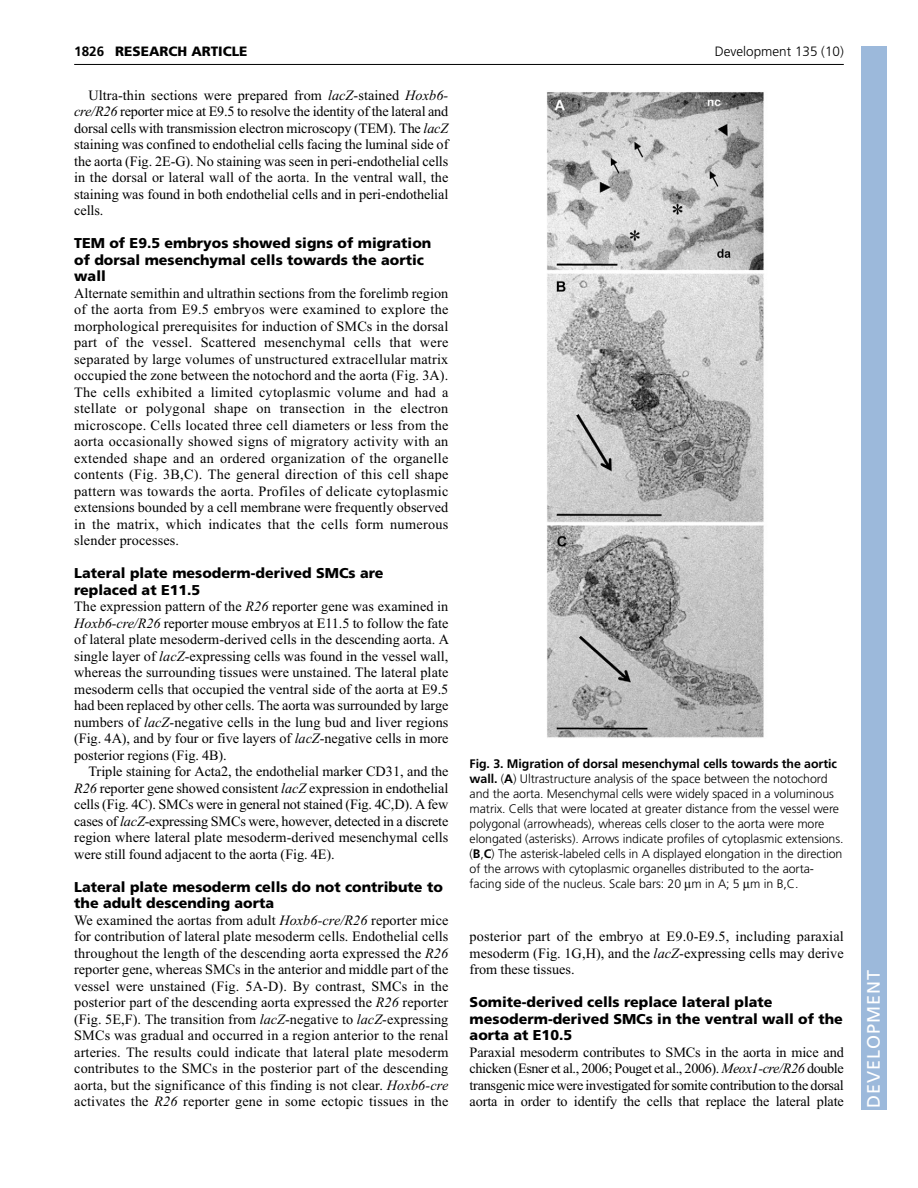
<style>
.page{position:relative;width:918px;height:1188px;background:#fff}
.page>*{position:absolute;margin:0;border:0;box-sizing:border-box;transform-origin:0 0}
.t1{font:18px "Frutiger LT Std";letter-spacing:.055em;color:#fff}
.t2{font:14.25px/16.5px "Times New Roman";letter-spacing:-.005em;color:#000;text-align:justify}
.t3{font:900 14.25px/16.5px "Frutiger LT Std";color:#000}
.t4{font:300 13.5px "Frutiger LT Std";color:#000}
.t5{font:900 13.5px "Frutiger LT Std";color:#000}
.t6{font:700 13.5px "Frutiger LT Std";color:#000}
.t7{font:300 12.3px/15px "Frutiger LT Std";letter-spacing:-.005em;color:#000}
.s1{font-style:italic}
.s2{font-weight:700}
</style>
<div class="page">
<hr style="left:74px;top:64px;width:770px;height:1px;background:#000">
<img style="left:547px;top:92px;width:217px;height:646px">
<div style="left:861px;top:46px;width:25px;height:1064px;background:#9cb9db"></div>
<p class="t5" style="left:115px;top:46px;width:134px">RESEARCH ARTICLE</p>
<p class="t4" style="left:715px;top:46px;width:131px">Development 135 (10)</p>
<p class="t6" style="left:74px;top:46px;width:32px">1826</p>
<p class="t2" style="left:74px;top:88px;width:376px;text-indent:14px">Ultra-thin sections were prepared from <span class="s1">lacZ</span>-stained <span class="s1">Hoxb6- cre/R26</span> reporter mice at E9.5 to resolve the identity of the lateral and dorsal cells with transmission electron microscopy (TEM). The <span class="s1">lacZ </span>staining was confined to endothelial cells facing the luminal side of the aorta (Fig. 2E-G). No staining was seen in peri-endothelial cells in the dorsal or lateral wall of the aorta. In the ventral wall, the staining was found in both endothelial cells and in peri-endothelial cells.</p>
<p class="t3" style="left:74px;top:236px;width:359px">TEM of E9.5 embryos showed signs of migration of dorsal mesenchymal cells towards the aortic wall</p>
<p class="t2" style="left:74px;top:286px;width:376px">Alternate semithin and ultrathin sections from the forelimb region of the aorta from E9.5 embryos were examined to explore the morphological prerequisites for induction of SMCs in the dorsal part of the vessel. Scattered mesenchymal cells that were separated by large volumes of unstructured extracellular matrix occupied the zone between the notochord and the aorta (Fig. 3A).<br>The cells exhibited a limited cytoplasmic volume and had a stellate or polygonal shape on transection in the electron microscope. Cells located three cell diameters or less from the aorta occasionally showed signs of migratory activity with an extended shape and an ordered organization of the organelle contents (Fig. 3B,C). The general direction of this cell shape pattern was towards the aorta. Profiles of delicate cytoplasmic extensions bounded by a cell membrane were frequently observed in the matrix, which indicates that the cells form numerous slender processes.</p>
<p class="t3" style="left:74px;top:566px;width:311px">Lateral plate mesoderm-derived SMCs are replaced at E11.5</p>
<p class="t2" style="left:74px;top:600px;width:377px">The expression pattern of the <span class="s1">R26</span> reporter gene was examined in <span class="s1">Hoxb6-cre/R26</span> reporter mouse embryos at E11.5 to follow the fate of lateral plate mesoderm-derived cells in the descending aorta. A single layer of <span class="s1">lacZ</span>-expressing cells was found in the vessel wall, whereas the surrounding tissues were unstained. The lateral plate mesoderm cells that occupied the ventral side of the aorta at E9.5 had been replaced by other cells. The aorta was surrounded by large numbers of <span class="s1">lacZ</span>-negative cells in the lung bud and liver regions (Fig. 4A), and by four or five layers of <span class="s1">lacZ</span>-negative cells in more posterior regions (Fig. 4B).</p>
<p class="t2" style="left:74px;top:765px;width:376px;text-indent:14px">Triple staining for Acta2, the endothelial marker CD31, and the <span class="s1">R26</span> reporter gene showed consistent <span class="s1">lacZ</span> expression in endothelial cells (Fig. 4C). SMCs were in general not stained (Fig. 4C,D). A few cases of <span class="s1">lacZ</span>-expressing SMCs were, however, detected in a discrete region where lateral plate mesoderm-derived mesenchymal cells were still found adjacent to the aorta (Fig. 4E).</p>
<p class="t3" style="left:74px;top:880px;width:370px">Lateral plate mesoderm cells do not contribute to the adult descending aorta</p>
<p class="t2" style="left:74px;top:913px;width:376px">We examined the aortas from adult <span class="s1">Hoxb6-cre/R26</span> reporter mice for contribution of lateral plate mesoderm cells. Endothelial cells throughout the length of the descending aorta expressed the <span class="s1">R26 </span>reporter gene, whereas SMCs in the anterior and middle part of the vessel were unstained (Fig. 5A-D). By contrast, SMCs in the posterior part of the descending aorta expressed the <span class="s1">R26</span> reporter (Fig. 5E,F). The transition from <span class="s1">lacZ</span>-negative to <span class="s1">lacZ</span>-expressing SMCs was gradual and occurred in a region anterior to the renal arteries. The results could indicate that lateral plate mesoderm contributes to the SMCs in the posterior part of the descending aorta, but the significance of this finding is not clear. <span class="s1">Hoxb6-cre </span>activates the <span class="s1">R26</span> reporter gene in some ectopic tissues in the</p>
<p class="t7" style="left:470px;top:757px;width:376px"><span class="s2">Fig. 3. Migration of dorsal mesenchymal cells towards the aortic wall.</span> (<span class="s2">A</span>) Ultrastructure analysis of the space between the notochord and the aorta. Mesenchymal cells were widely spaced in a voluminous matrix. Cells that were located at greater distance from the vessel were polygonal (arrowheads), whereas cells closer to the aorta were more elongated (asterisks). Arrows indicate profiles of cytoplasmic extensions. (<span class="s2">B</span>,<span class="s2">C</span>) The asterisk-labeled cells in A displayed elongation in the direction of the arrows with cytoplasmic organelles distributed to the aorta&shy;facing side of the nucleus. Scale bars: 20 m in A; 5 m in B,C.</p>
<p class="t2" style="left:470px;top:930px;width:376px">posterior part of the embryo at E9.0-E9.5, including paraxial mesoderm (Fig. 1G,H), and the <span class="s1">lacZ</span>-expressing cells may derive from these tissues.</p>
<p class="t3" style="left:470px;top:995px;width:375px">Somite-derived cells replace lateral plate mesoderm-derived SMCs in the ventral wall of the aorta at E10.5</p>
<p class="t2" style="left:470px;top:1045px;width:376px">Paraxial mesoderm contributes to SMCs in the aorta in mice and chicken (Esner et al., 2006; Pouget et al., 2006). <span class="s1">Meox1-cre/R26</span> double transgenic mice were investigated for somite contribution to the dorsal aorta in order to identify the cells that replace the lateral plate</p>
<p class="t1" style="left:863px;top:1108px;width:140px;rotate:-90deg">DEVELOPMENT</p>
</div>
